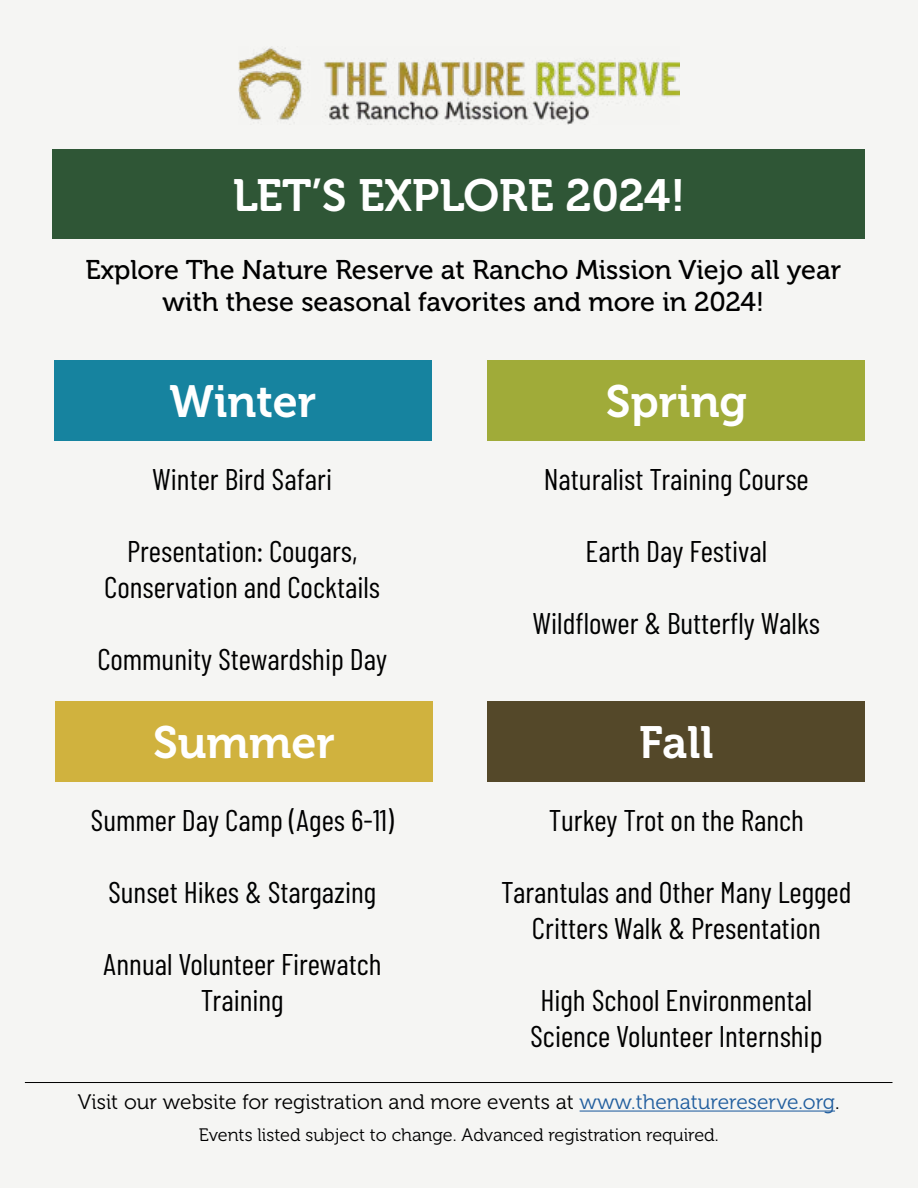
<style>
.page{position:relative;width:918px;height:1188px;background:#f5f5f3}
.page>*{position:absolute;margin:0;border:0;box-sizing:border-box;transform-origin:0 0}
.t1{font:45px "Museo 700";color:#fff}
.t2{font:30px/36px "Barlow Condensed";color:#000;text-align:center}
.t3{font:30px "Barlow Condensed";color:#000101}
.t4{font:27px/32.4px "Museo 500";color:#000;text-align:center}
.t5{font:21px "Museo 300";color:#000}
.t6{font:18px "Museo 300";color:#000}
.s1{color:#215e9e}
</style>
<div class="page">
<div style="left:52px;top:149px;width:814px;height:89px;background:#2f5636"></div>
<hr style="left:580px;top:1111px;width:255px;height:1px;background:#215e9e">
<div style="left:54px;top:360px;width:378px;height:81px;background:#16839f"></div>
<div style="left:488px;top:360px;width:378px;height:81px;background:#a0ab39"></div>
<div style="left:55px;top:701px;width:378px;height:81px;background:#d0b23e"></div>
<div style="left:488px;top:701px;width:378px;height:81px;background:#544829"></div>
<img style="left:238px;top:46px;width:442px;height:79px">
<hr style="left:25px;top:1082px;width:867px;height:1px;background:#000">
<h1 class="t1" style="left:233px;top:170px;width:454px">LET’S EXPLORE 2024!</h1>
<p class="t4" style="left:86px;top:254px;width:757px">Explore The Nature Reserve at Rancho Mission Viejo all year with these seasonal favorites and more in 2024!</p>
<h1 class="t1" style="left:170px;top:376px;width:148px">Winter</h1>
<h1 class="t1" style="left:606px;top:376px;width:143px">Spring</h1>
<p class="t3" style="left:152px;top:461px;width:181px">Winter Bird Safari</p>
<p class="t2" style="left:104px;top:533px;width:277px">Presentation: Cougars,<br>Conservation and Cocktails</p>
<p class="t2" style="left:97px;top:641px;width:291px">Community Stewardship Day</p>
<p class="t2" style="left:544px;top:461px;width:266px">Naturalist Training Course</p>
<p class="t2" style="left:586px;top:533px;width:183px">Earth Day Festival</p>
<p class="t3" style="left:533px;top:605px;width:289px">Wildflower &amp; Butterfly Walks</p>
<h1 class="t1" style="left:153px;top:718px;width:184px">Summer</h1>
<h1 class="t1" style="left:639px;top:718px;width:76px">Fall</h1>
<p class="t2" style="left:91px;top:802px;width:305px">Summer Day Camp (Ages 6-11)</p>
<p class="t3" style="left:108px;top:874px;width:270px">Sunset Hikes &amp; Stargazing</p>
<p class="t2" style="left:103px;top:946px;width:280px">Annual Volunteer Firewatch<br>Training</p>
<p class="t2" style="left:549px;top:802px;width:256px">Turkey Trot on the Ranch</p>
<p class="t2" style="left:501px;top:874px;width:352px">Tarantulas and Other Many Legged<br>Critters Walk &amp; Presentation</p>
<p class="t2" style="left:530px;top:982px;width:294px">High School Environmental<br>Science Volunteer Internship</p>
<p class="t5" style="left:78px;top:1090px;width:763px">Visit our website for registration and more events at <span class="s1">www.thenaturereserve.org</span>.</p>
<p class="t6" style="left:199px;top:1125px;width:521px">Events listed subject to change. Advanced registration required.</p>
</div>
